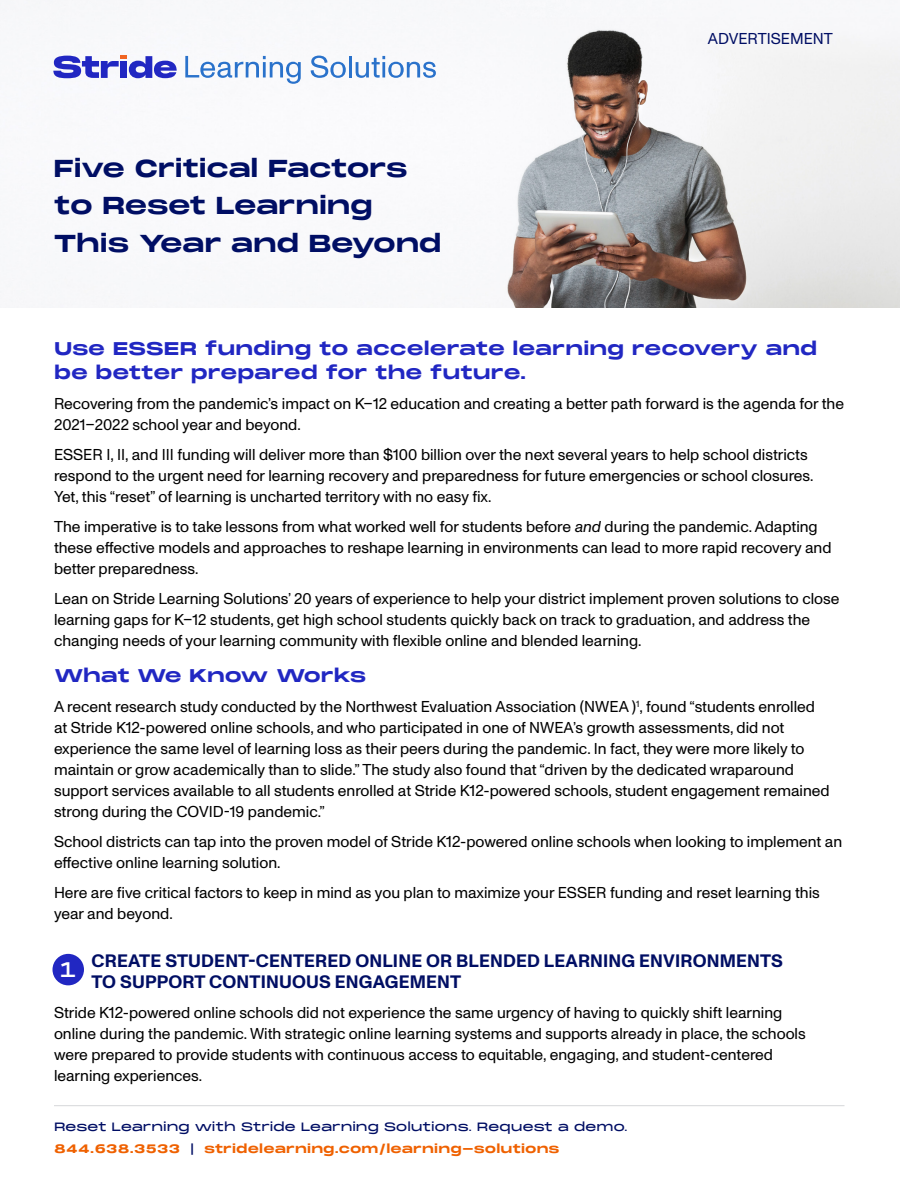
<style>
.page{position:relative;width:900px;height:1200px;background:#fff}
.page>*{position:absolute;margin:0;border:0;box-sizing:border-box;transform-origin:0 0}
._1b{font:700 24px/37.5px "Monument Extended";letter-spacing:-.025em;color:#000e64}
.Smaller_1b{font:21px "Monument Extended";color:#fff}
.T{font:700 18px/21px "ABC Monument Grotesk";letter-spacing:.01em;color:#000e64}
.Smaller_1b-2{font:700 18px/24px "Monument Extended";letter-spacing:-.005em;color:#2127c2}
.Smaller_1b-3{font:700 18px "Monument Extended";letter-spacing:-.035em;color:#2127c2}
.Smaller_1b-4{font:15.75px/21px "ABC Monument Grotesk";color:#000}
.T-2{font:15.75px/21px "ABC Monument Grotesk";color:#000}
.Smaller_1b-5{font:15.75px "ABC Monument Grotesk";color:#000e64}
.t1{font:12px/21.8px "Monument Extended";letter-spacing:-.02em;color:#000e64}
.s1{font-style:italic}
.s2{font-weight:700;color:#ef6100}
</style>
<div class="page">
<hr style="left:54px;top:1105px;width:790px;height:1px;background:#d6d7d9">
<img style="left:0;top:0;width:900px;height:308px">
<svg style="left:53px;top:56px;width:124px;height:22px"></svg>
<svg style="left:185px;top:56px;width:116px;height:28px"></svg>
<svg style="left:311px;top:56px;width:35px;height:22px"></svg>
<hr style="left:349px;top:56px;width:3px;height:21px;background:#2a72cb">
<svg style="left:356px;top:56px;width:80px;height:22px"></svg>
<div style="left:52px;top:954px;width:32px;height:31px;background:#2127c2;border-radius:50%"></div>
<p class="_1b" style="left:54px;top:149px;width:390px">Five Critical Factors to Reset Learning<br>This Year and Beyond</p>
<p class="Smaller_1b-5" style="left:708px;top:29px;width:127px">ADVERTISEMENT</p>
<p class="Smaller_1b-2" style="left:54px;top:336px;width:765px">Use ESSER funding to accelerate learning recovery and be better prepared for the future.</p>
<p class="Smaller_1b-4" style="left:54px;top:393px;width:792px">Recovering from the pandemic’s impact on K–12 education and creating a better path forward is the agenda for the<br>2021–2022 school year and beyond.</p>
<p class="Smaller_1b-4" style="left:54px;top:444px;width:761px">ESSER I, II, and III funding will deliver more than $100 billion over the next several years to help school districts respond to the urgent need for learning recovery and preparedness for future emergencies or school closures.<br>Yet, this “reset” of learning is uncharted territory with no easy fix.</p>
<p class="Smaller_1b-4" style="left:54px;top:516px;width:779px">The imperative is to take lessons from what worked well for students before <span class="s1">and</span> during the pandemic. Adapting these effective models and approaches to reshape learning in environments can lead to more rapid recovery and better preparedness.</p>
<p class="Smaller_1b-4" style="left:54px;top:588px;width:787px">Lean on Stride Learning Solutions’ 20 years of experience to help your district implement proven solutions to close learning gaps for K–12 students, get high school students quickly back on track to graduation, and address the changing needs of your learning community with flexible online and blended learning.</p>
<p class="Smaller_1b-3" style="left:54px;top:663px;width:314px">What We Know Works</p>
<p class="Smaller_1b-4" style="left:54px;top:696px;width:777px">A recent research study conducted by the Northwest Evaluation Association (NWEA )<sup>1</sup>, found “students enrolled at Stride K12-powered online schools, and who participated in one of NWEA’s growth assessments, did not experience the same level of learning loss as their peers during the pandemic. In fact, they were more likely to maintain or grow academically than to slide.” The study also found that “driven by the dedicated wraparound support services available to all students enrolled at Stride K12-powered schools, student engagement remained strong during the COVID-19 pandemic.”</p>
<p class="Smaller_1b-4" style="left:54px;top:831px;width:790px">School districts can tap into the proven model of Stride K12-powered online schools when looking to implement an effective online learning solution.</p>
<p class="Smaller_1b-4" style="left:54px;top:882px;width:767px">Here are five critical factors to keep in mind as you plan to maximize your ESSER funding and reset learning this year and beyond.</p>
<p class="T" style="left:91px;top:951px;width:693px">CREATE STUDENT-CENTERED ONLINE OR BLENDED LEARNING ENVIRONMENTS<br>TO SUPPORT CONTINUOUS ENGAGEMENT</p>
<p class="T-2" style="left:54px;top:1002px;width:753px">Stride K12-powered online schools did not experience the same urgency of having to quickly shift learning online during the pandemic. With strategic online learning systems and supports already in place, the schools were prepared to provide students with continuous access to equitable, engaging, and student-centered learning experiences.</p>
<p class="Smaller_1b" style="left:60px;top:954px;width:19px">1</p>
<p class="t1" style="left:54px;top:1116px;width:575px">Reset Learning with Stride Learning Solutions. Request a demo.<br><span class="s2">844.638.3533</span> | <span class="s2">stridelearning.com/learning-solutions</span></p>
</div>
